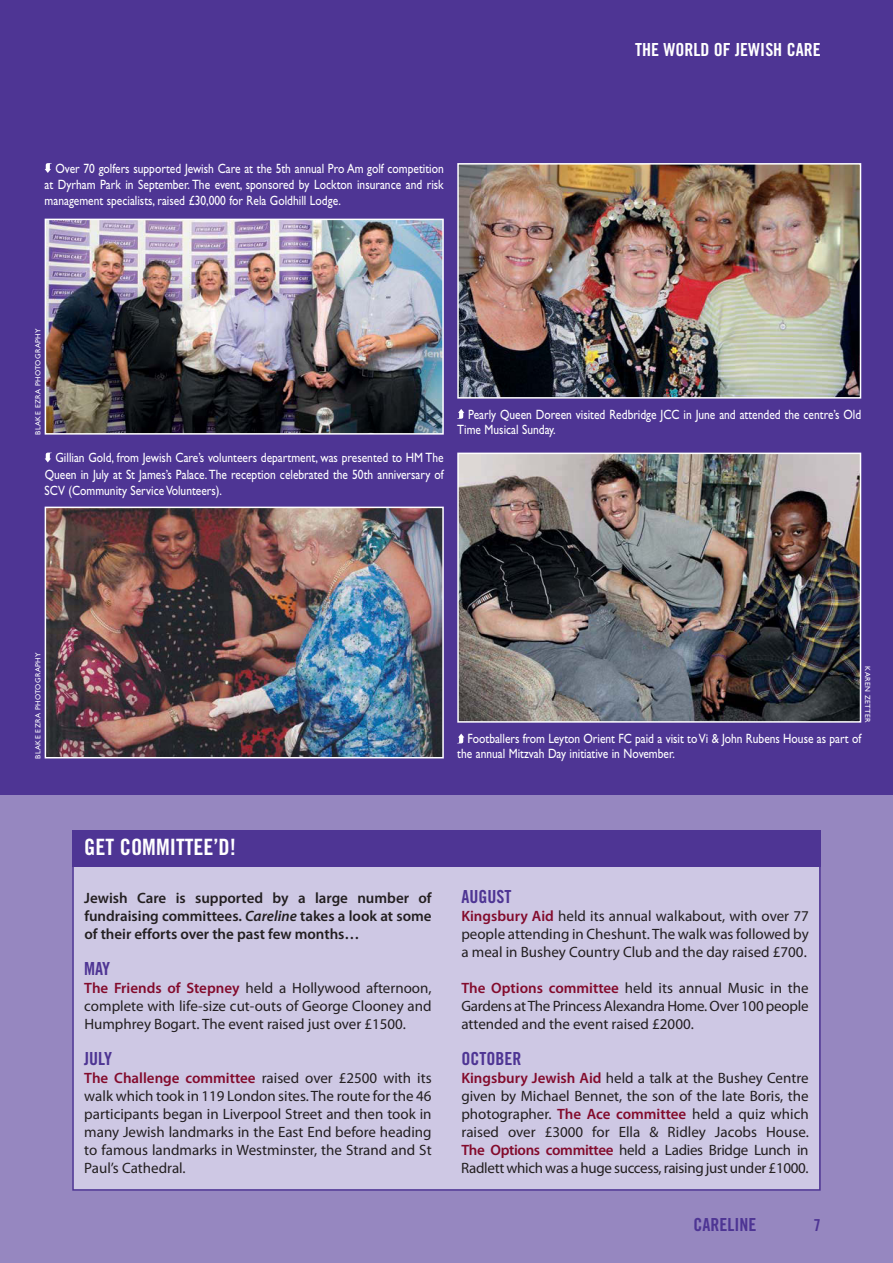
<style>
.page{position:relative;width:893px;height:1263px;background:#fff}
.page>*{position:absolute;margin:0;border:0;box-sizing:border-box;transform-origin:0 0}
.t1{font:22.5px "Trade Gothic Bold Cond Twenty";color:#fff}
.t2{font:18px "Trade Gothic Bold Cond Twenty";color:#4e3594}
.t3{font:18px "Trade Gothic Bold Cond Twenty";color:#fff}
.t4{font:16.5px "Trade Gothic Bold Cond Twenty";color:#4e3594}
.t5{font:15px/18px "Myriad Pro";color:#231f20;text-align:justify}
.t6{font:600 15px/18px "Myriad Pro";color:#231f20;text-align:justify}
.t7{font:13.5px/16.2px "Gill Sans Std";color:#fff;text-align:justify;scale:.85 1}
.t8{font:7.5px "Gill Sans Std";letter-spacing:.05em;color:#fff}
.s1{font-style:italic}
.s2{font-weight:600;color:#830b2c}
</style>
<div class="page">
<div style="left:0;top:777px;width:893px;height:486px;background:#9687c0"></div>
<div style="left:0;top:0;width:893px;height:795px;background:#4e3594"></div>
<div style="left:74px;top:851px;width:745px;height:338px;background:#cec8e4"></div>
<div style="left:72px;top:831px;width:749px;height:36px;background:#4e3594"></div>
<svg style="left:45px;top:453px;width:7px;height:9px"></svg>
<img style="left:48px;top:510px;width:393px;height:245px">
<div style="left:45px;top:507px;width:399px;height:251px;border:2px solid #fff"></div>
<img style="left:460px;top:166px;width:398px;height:230px">
<div style="left:457px;top:163px;width:404px;height:236px;border:2px solid #fff"></div>
<svg style="left:457px;top:409px;width:7px;height:10px"></svg>
<svg style="left:458px;top:733px;width:6px;height:10px"></svg>
<img style="left:48px;top:222px;width:393px;height:210px">
<div style="left:45px;top:219px;width:399px;height:216px;border:2px solid #fff"></div>
<svg style="left:45px;top:163px;width:7px;height:10px"></svg>
<img style="left:460px;top:456px;width:398px;height:264px">
<div style="left:457px;top:453px;width:404px;height:270px;border:2px solid #fff"></div>
<p class="t7" style="left:45px;top:162px;width:471px;text-indent:11px">Over 70 golfers supported Jewish Care at the 5th annual Pro Am golf competition at Dyrham Park in September. The event, sponsored by Lockton insurance and risk management specialists, raised £30,000 for Rela Goldhill Lodge.</p>
<p class="t3" style="left:635px;top:43px;width:187px">THE WORLD OF JEWISH CARE</p>
<p class="t8" style="left:35px;top:435px;width:108px;rotate:-90deg">BLAKE EZRA PHOTOGRAPHY</p>
<p class="t7" style="left:45px;top:451px;width:471px;text-indent:11px">Gillian Gold, from Jewish Care’s volunteers department, was presented to HM The Queen in July at St James’s Palace. The reception celebrated the 50th anniversary of SCV (Community Service Volunteers).</p>
<p class="t7" style="left:457px;top:408px;width:477px;line-height:15px;text-indent:11px">Pearly Queen Doreen visited Redbridge JCC in June and attended the centre’s Old<br>Time Musical Sunday.</p>
<p class="t8" style="left:35px;top:759px;width:108px;rotate:-90deg">BLAKE EZRA PHOTOGRAPHY</p>
<p class="t8" style="left:871px;top:666px;width:58px;rotate:90deg">KAREN ZETTER</p>
<p class="t7" style="left:457px;top:733px;width:477px;line-height:15px;text-indent:10px">Footballers from Leyton Orient FC paid a visit to Vi &amp; John Rubens House as part of the annual Mitzvah Day initiative in November.</p>
<h1 class="t1" style="left:84px;top:839px;width:153px">GET COMMITTEE’D!</h1>
<p class="t6" style="left:84px;top:890px;width:349px">Jewish Care is supported by a large number of fundraising committees. <span class="s1">Careline</span> takes a look at some of their efforts over the past few months…</p>
<p class="t2" style="left:84px;top:962px;width:27px">MAY</p>
<p class="t5" style="left:84px;top:980px;width:349px"><span class="s2">The Friends of Stepney</span> held a Hollywood afternoon, complete with life-size cut-outs of George Clooney and Humphrey Bogart. The event raised just over £1500.</p>
<p class="t2" style="left:84px;top:1052px;width:30px">JULY</p>
<p class="t5" style="left:84px;top:1070px;width:349px"><span class="s2">The Challenge committee</span> raised over £2500 with its walk which took in 119 London sites. The route for the 46 participants began in Liverpool Street and then took in many Jewish landmarks in the East End before heading to famous landmarks in Westminster, the Strand and St Paul’s Cathedral.</p>
<p class="t2" style="left:461px;top:890px;width:51px">AUGUST</p>
<p class="t5" style="left:461px;top:908px;width:349px"><span class="s2">Kingsbury Aid</span> held its annual walkabout, with over 77 people attending in Cheshunt. The walk was followed by a meal in Bushey Country Club and the day raised £700.</p>
<p class="t5" style="left:461px;top:980px;width:349px"><span class="s2">The Options committee</span> held its annual Music in the Gardens at The Princess Alexandra Home. Over 100 people attended and the event raised £2000.</p>
<p class="t2" style="left:461px;top:1052px;width:61px">OCTOBER</p>
<p class="t5" style="left:461px;top:1070px;width:349px"><span class="s2">Kingsbury Jewish Aid</span> held a talk at the Bushey Centre given by Michael Bennet, the son of the late Boris, the photographer. <span class="s2">The Ace committee</span> held a quiz which raised over £3000 for Ella &amp; Ridley Jacobs House.<br><span class="s2">The Options committee</span> held a Ladies Bridge Lunch in Radlett which was a huge success, raising just under £1000.</p>
<p class="t2" style="left:693px;top:1218px;width:64px">CARELINE</p>
<p class="t4" style="left:813px;top:1219px;width:9px">7</p>
</div>
